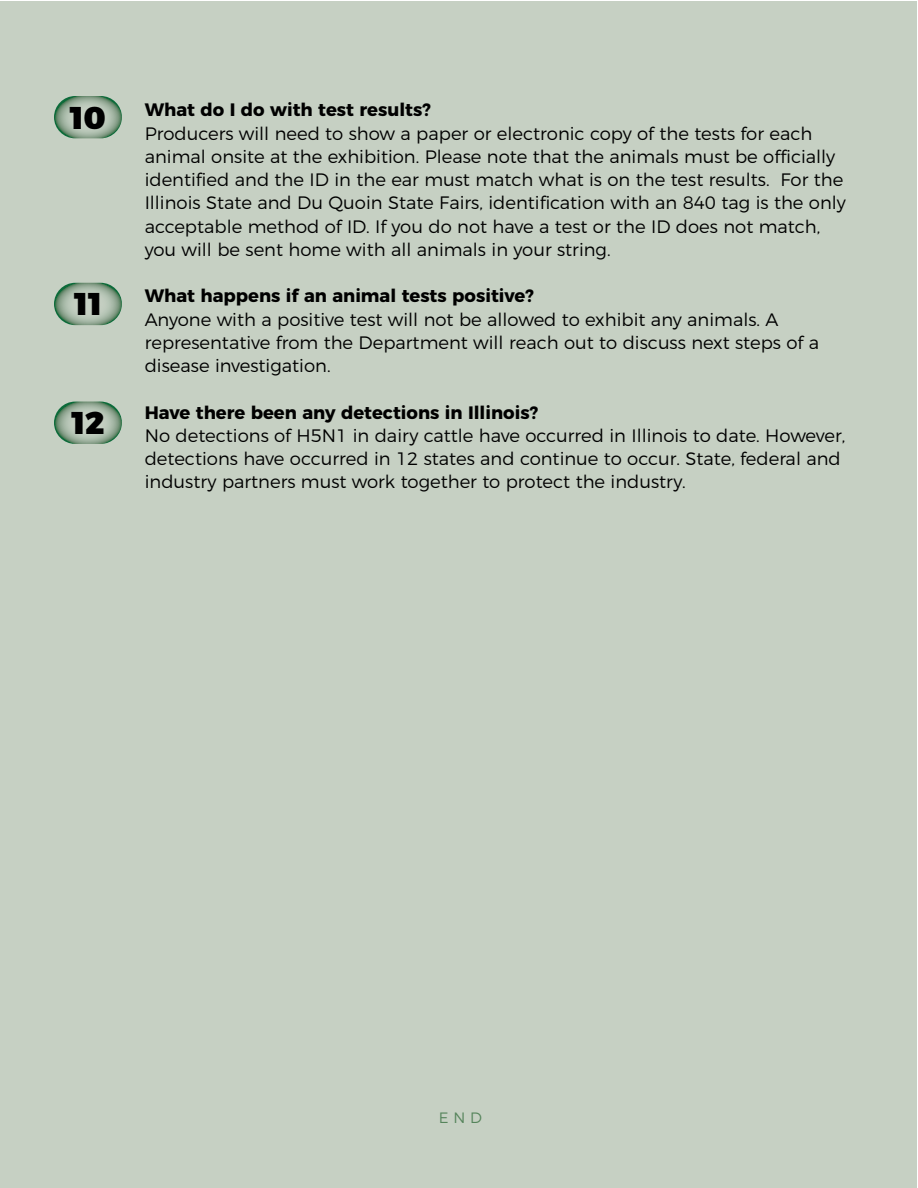
<style>
.page{position:relative;width:918px;height:1188px;background:#fff}
.page>*{position:absolute;margin:0;border:0;box-sizing:border-box;transform-origin:0 0}
.t1{font:900 31.5px "Montserrat";color:#000}
.t2{font:300 18px/23.2px "Montserrat";color:#000}
.t3{font:700 18px "Montserrat";color:#000}
.t4{font:300 15px "Montserrat";color:#55845b}
</style>
<div class="page">
<div style="left:1px;top:1px;width:916px;height:1186px;background:#c6d0c3"></div>
<svg style="left:54px;top:96px;width:68px;height:42px"></svg>
<svg style="left:54px;top:283px;width:68px;height:42px"></svg>
<svg style="left:54px;top:402px;width:68px;height:42px"></svg>
<h1 class="t1" style="left:70px;top:91px;width:38px">10</h1>
<h1 class="t1" style="left:74px;top:278px;width:29px">11</h1>
<h1 class="t1" style="left:72px;top:396px;width:34px">12</h1>
<p class="t3" style="left:145px;top:95px;width:288px">What do I do with test results?</p>
<p class="t2" style="left:145px;top:120px;width:703px">Producers will need to show a paper or electronic copy of the tests for each animal onsite at the exhibition. Please note that the animals must be officially identified and the ID in the ear must match what is on the test results. For the Illinois State and Du Quoin State Fairs, identification with an 840 tag is the only acceptable method of ID. If you do not have a test or the ID does not match, you will be sent home with all animals in your string.</p>
<p class="t3" style="left:145px;top:281px;width:391px">What happens if an animal tests positive?</p>
<p class="t2" style="left:145px;top:306px;width:676px">Anyone with a positive test will not be allowed to exhibit any animals. A representative from the Department will reach out to discuss next steps of a disease investigation.</p>
<p class="t3" style="left:145px;top:398px;width:395px">Have there been any detections in Illinois?</p>
<p class="t2" style="left:145px;top:422px;width:702px">No detections of H5N1 in dairy cattle have occurred in Illinois to date. However, detections have occurred in 12 states and continue to occur. State, federal and industry partners must work together to protect the industry.</p>
<p class="t4" style="left:439px;top:1106px;width:45px">END</p>
</div>
